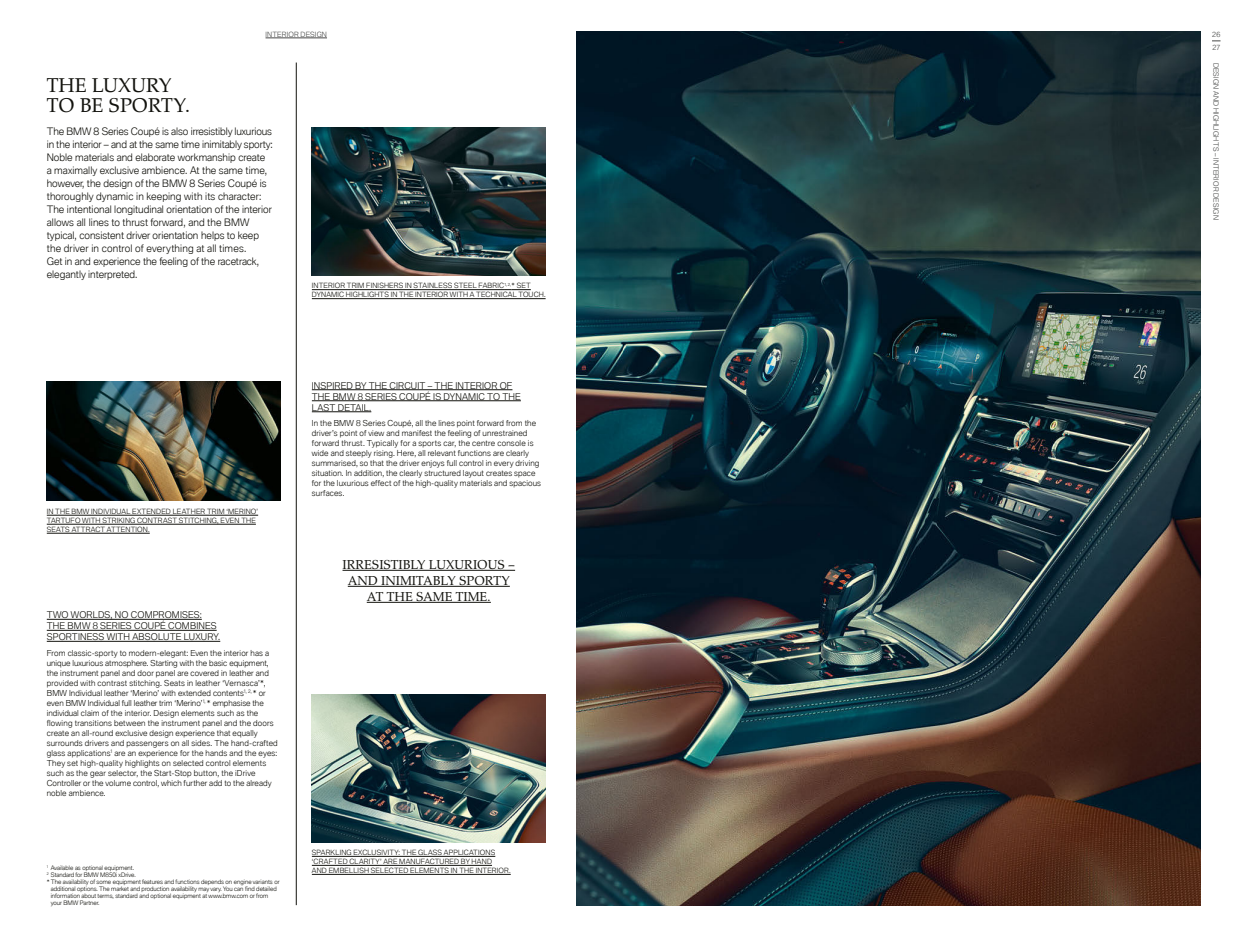
<style>
.page{position:relative;width:1247px;height:936px;background:#fff}
.page>*{position:absolute;margin:0;border:0;box-sizing:border-box;transform-origin:0 0}
.t1{font:20px/20px "BMW Group Serif";color:#12120d}
.t2{font:13px/16px "BMW Group Serif";color:#12120d;text-align:center}
.t3{font:300 10px/13px "BMW Type Global Pro";color:#12120d}
.t4{font:300 9px/11px "BMW Type Global Pro";letter-spacing:.015em;color:#12120d}
.t5{font:300 8px/10px "BMW Type Global Pro";letter-spacing:.015em;color:#12120d}
.t6{font:300 7px/9px "BMW Type Global Pro";letter-spacing:.02em;color:#12120d}
.t7{font:300 7px "BMW Type Global Pro";letter-spacing:.025em;color:#474847}
.t8{font:300 6px "BMW Type Global Pro";color:#12120d}
</style>
<div class="page">
<img style="left:577px;top:31px;width:623px;height:873px">
<img style="left:47px;top:381px;width:234px;height:119px">
<img style="left:312px;top:128px;width:234px;height:147px">
<img style="left:312px;top:694px;width:234px;height:147px">
<hr style="left:296px;top:62px;width:1px;height:842px;background:#12120d">
<hr style="left:265px;top:38px;width:62px;height:1px;background:#474847">
<hr style="left:47px;top:619px;width:155px;height:1px;background:#12120d">
<hr style="left:47px;top:630px;width:170px;height:1px;background:#12120d">
<hr style="left:47px;top:641px;width:173px;height:1px;background:#12120d">
<hr style="left:47px;top:515px;width:211px;height:1px;background:#12120d">
<hr style="left:47px;top:524px;width:209px;height:1px;background:#12120d">
<hr style="left:47px;top:533px;width:103px;height:1px;background:#12120d">
<hr style="left:312px;top:389px;width:200px;height:1px;background:#12120d">
<hr style="left:312px;top:400px;width:209px;height:1px;background:#12120d">
<hr style="left:312px;top:411px;width:59px;height:1px;background:#12120d">
<hr style="left:312px;top:289px;width:192px;height:1px;background:#12120d">
<svg style="left:504px;top:289px;width:27px;height:1px"></svg>
<hr style="left:312px;top:298px;width:234px;height:1px;background:#12120d">
<hr style="left:342px;top:570px;width:173px;height:1px;background:#12120d">
<hr style="left:348px;top:586px;width:162px;height:1px;background:#12120d">
<hr style="left:367px;top:602px;width:124px;height:1px;background:#12120d">
<hr style="left:312px;top:855px;width:183px;height:1px;background:#12120d">
<hr style="left:312px;top:864px;width:180px;height:1px;background:#12120d">
<hr style="left:312px;top:873px;width:199px;height:1px;background:#12120d">
<h1 class="t1" style="left:47px;top:74px;width:145px">THE LUXURY<br>TO BE SPORTY.</h1>
<p class="t7" style="left:265px;top:29px;width:63px">INTERIOR DESIGN</p>
<p class="t3" style="left:47px;top:126px;width:228px">The BMW 8 Series Coupé is also irresistibly luxurious in the interior – and at the same time inimitably sporty:<br>Noble materials and elaborate workmanship create<br>a maximally exclusive ambience. At the same time, however, the design of the BMW 8 Series Coupé is thoroughly dynamic in keeping with its character:<br>The intentional longitudinal orientation of the interior allows all lines to thrust forward, and the BMW typical, consistent driver orientation helps to keep the driver in control of everything at all times.<br>Get in and experience the feeling of the racetrack, elegantly interpreted.</p>
<p class="t6" style="left:312px;top:282px;width:235px">INTERIOR TRIM FINISHERS IN STAINLESS STEEL FABRIC<sup>1,2,</sup>* SET<br>DYNAMIC HIGHLIGHTS IN THE INTERIOR WITH A TECHNICAL TOUCH.</p>
<p class="t6" style="left:47px;top:507px;width:213px">IN THE BMW INDIVIDUAL EXTENDED LEATHER TRIM ‘MERINO’<br>TARTUFO WITH STRIKING CONTRAST STITCHING, EVEN THE<br>SEATS ATTRACT ATTENTION.</p>
<p class="t4" style="left:47px;top:609px;width:175px">TWO WORLDS, NO COMPROMISES:<br>THE BMW 8 SERIES COUPÉ COMBINES<br>SPORTINESS WITH ABSOLUTE LUXURY.</p>
<p class="t5" style="left:47px;top:648px;width:233px">From classic-sporty to modern-elegant: Even the interior has a unique luxurious atmosphere. Starting with the basic equipment, the instrument panel and door panel are covered in leather and provided with contrast stitching. Seats in leather ‘Vernasca’ *, BMW Individual leather ‘Merino’ with extended contents<sup>1,</sup> <sup>2,</sup> * or even BMW Individual full leather trim ‘Merino’ <sup>1,</sup> * emphasise the individual claim of the interior. Design elements such as the flowing transitions between the instrument panel and the doors create an all-round exclusive design experience that equally surrounds drivers and passengers on all sides. The hand-crafted glass applications<sup>1</sup> are an experience for the hands and the eyes:<br>They set high-quality highlights on selected control elements such as the gear selector, the Start-Stop button, the iDrive Controller or the volume control, which further add to the already noble ambience.</p>
<p class="t8" style="left:47px;top:863px;width:89px"><sup>1</sup> Available as optional equipment.</p>
<p class="t8" style="left:47px;top:870px;width:91px"><sup>2</sup> Standard for BMW M850i xDrive.</p>
<p class="t8" style="left:47px;top:877px;width:234px">* The availability of some equipment features and functions depends on engine variants or</p>
<p class="t8" style="left:51px;top:884px;width:227px">additional options. The market and production availability may vary. You can find detailed</p>
<p class="t8" style="left:51px;top:891px;width:219px">information about terms, standard and optional equipment at www.bmw.com or from</p>
<p class="t8" style="left:51px;top:898px;width:50px">your BMW Partner.</p>
<p class="t4" style="left:312px;top:380px;width:210px">INSPIRED BY THE CIRCUIT – THE INTERIOR OF<br>THE BMW 8 SERIES COUPÉ IS DYNAMIC TO THE<br>LAST DETAIL.</p>
<p class="t5" style="left:312px;top:418px;width:231px">In the BMW 8 Series Coupé, all the lines point forward from the driver’s point of view and manifest the feeling of unrestrained forward thrust. Typically for a sports car, the centre console is wide and steeply rising. Here, all relevant functions are clearly summarised, so that the driver enjoys full control in every driving situation. In addition, the clearly structured layout creates space for the luxurious effect of the high-quality materials and spacious surfaces.</p>
<h2 class="t2" style="left:342px;top:555px;width:174px">IRRESISTIBLY LUXURIOUS –<br>AND INIMITABLY SPORTY<br>AT THE SAME TIME.</h2>
<p class="t6" style="left:312px;top:848px;width:200px">SPARKLING EXCLUSIVITY: THE GLASS APPLICATIONS ‘CRAFTED CLARITY’ ARE MANUFACTURED BY HAND<br>AND EMBELLISH SELECTED ELEMENTS IN THE INTERIOR.</p>
<p class="t7" style="left:1212px;top:29px;width:10px">26</p>
<p class="t7" style="left:1212px;top:43px;width:9px">27</p>
<p class="t7" style="left:1221px;top:63px;width:158px;rotate:90deg">DESIGN AND HIGHLIGHTS – INTERIOR DESIGN</p>
</div>
